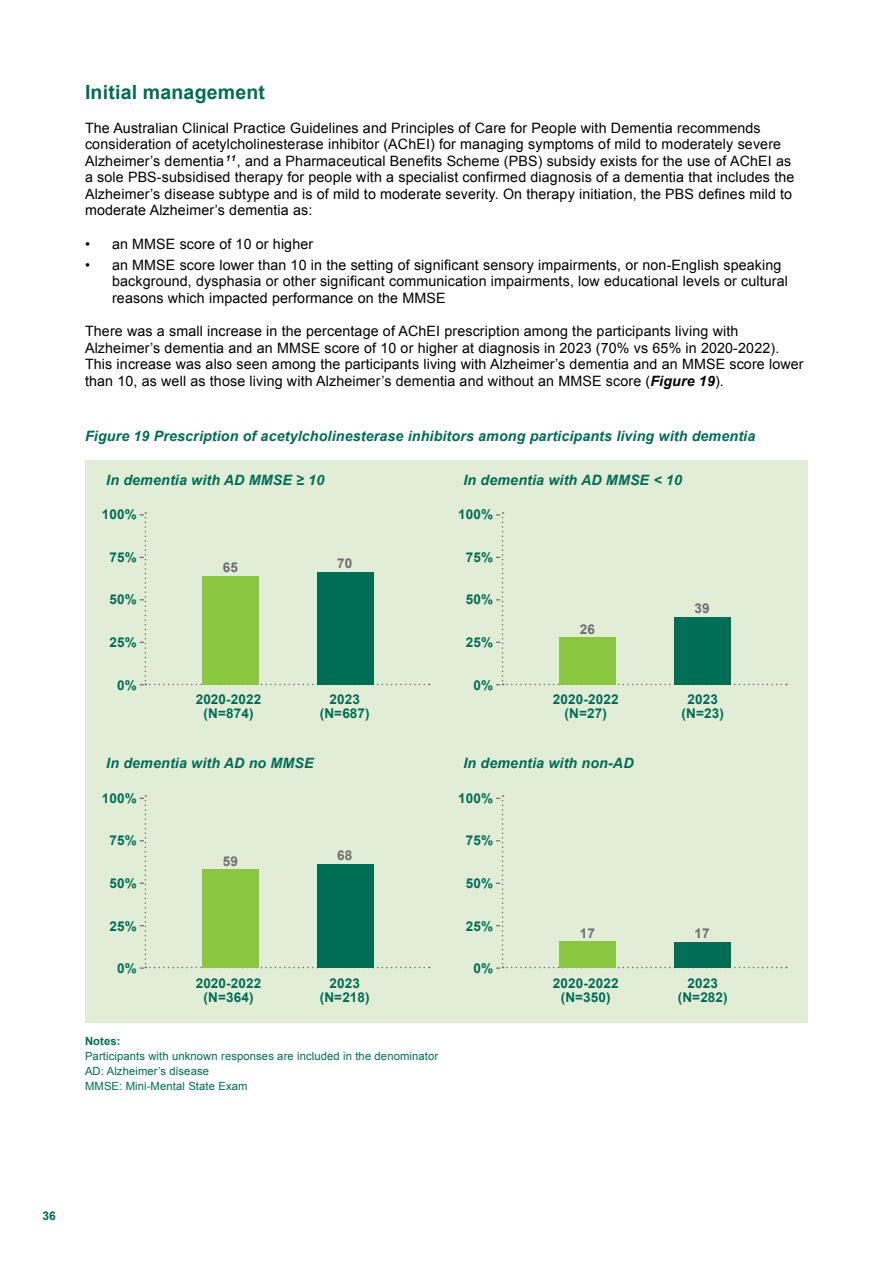
<style>
.page{position:relative;width:893px;height:1263px;background:#fff}
.page>*{position:absolute;margin:0;border:0;box-sizing:border-box;transform-origin:0 0}
.t1{font:700 19.5px "Arial";letter-spacing:.01em;color:#006c55}
.t2{font:14.25px/16.5px "Arial";letter-spacing:.01em;color:#000}
.t3{font:italic 700 14.25px "Arial";letter-spacing:.01em;color:#006c55}
.t4{font:700 13.5px/14.4px "Arial";letter-spacing:.01em;color:#006c55;text-align:center}
.t5{font:700 13.5px "Arial";letter-spacing:.01em;color:#6d6e71}
.t6{font:700 12px "Arial";color:#006c55}
.t7{font:11.25px/15px "Arial";letter-spacing:.01em;color:#006c55}
.t8{font:700 11.25px "Arial";letter-spacing:.01em;color:#006c55}
.s1{font-weight:700;font-style:italic}
</style>
<div class="page">
<div style="left:85px;top:461px;width:723px;height:562px;background:#e2edd7"></div>
<svg style="left:140px;top:512px;width:290px;height:173px"></svg>
<svg style="left:140px;top:795px;width:290px;height:174px"></svg>
<svg style="left:496px;top:512px;width:291px;height:173px"></svg>
<svg style="left:496px;top:795px;width:291px;height:174px"></svg>
<h1 class="t1" style="left:85px;top:80px;width:181px">Initial management</h1>
<p class="t2" style="left:85px;top:120px;width:711px">The Australian Clinical Practice Guidelines and Principles of Care for People with Dementia recommends consideration of acetylcholinesterase inhibitor (AChEI) for managing symptoms of mild to moderately severe Alzheimer’s dementia <sup>11</sup> , and a Pharmaceutical Benefits Scheme (PBS) subsidy exists for the use of AChEI as a sole PBS-subsidised therapy for people with a specialist confirmed diagnosis of a dementia that includes the Alzheimer’s disease subtype and is of mild to moderate severity. On therapy initiation, the PBS defines mild to moderate Alzheimer’s dementia as:</p>
<p class="t2" style="left:85px;top:236px;width:230px">• an MMSE score of 10 or higher</p>
<p class="t2" style="left:112px;top:256px;width:677px;text-indent:-27px">• an MMSE score lower than 10 in the setting of significant sensory impairments, or non-English speaking background, dysphasia or other significant communication impairments, low educational levels or cultural reasons which impacted performance on the MMSE</p>
<p class="t2" style="left:85px;top:323px;width:720px">There was a small increase in the percentage of AChEI prescription among the participants living with Alzheimer’s dementia and an MMSE score of 10 or higher at diagnosis in 2023 (70% vs 65% in 2020-2022).<br>This increase was also seen among the participants living with Alzheimer’s dementia and an MMSE score lower than 10, as well as those living with Alzheimer’s dementia and without an MMSE score (<span class="s1">Figure 19</span>).</p>
<p class="t3" style="left:85px;top:427px;width:672px">Figure 19 Prescription of acetylcholinesterase inhibitors among participants living with dementia</p>
<p class="t3" style="left:106px;top:470px;width:219px">In dementia with AD MMSE ≥ 10</p>
<p class="t3" style="left:463px;top:470px;width:220px">In dementia with AD MMSE &lt; 10</p>
<p class="t4" style="left:102px;top:508px;width:36px">100%</p>
<p class="t4" style="left:458px;top:508px;width:36px">100%</p>
<p class="t4" style="left:109px;top:550px;width:29px">75%</p>
<p class="t5" style="left:223px;top:559px;width:17px">65</p>
<p class="t5" style="left:337px;top:554px;width:17px">70</p>
<p class="t4" style="left:466px;top:550px;width:29px">75%</p>
<p class="t4" style="left:109px;top:593px;width:29px">50%</p>
<p class="t4" style="left:466px;top:593px;width:29px">50%</p>
<p class="t5" style="left:694px;top:599px;width:17px">39</p>
<p class="t5" style="left:580px;top:620px;width:17px">26</p>
<p class="t4" style="left:109px;top:636px;width:29px">25%</p>
<p class="t4" style="left:466px;top:636px;width:29px">25%</p>
<p class="t4" style="left:117px;top:678px;width:21px">0%</p>
<p class="t4" style="left:473px;top:678px;width:21px">0%</p>
<p class="t4" style="left:196px;top:693px;width:67px">2020-2022 (N=874)</p>
<p class="t4" style="left:320px;top:693px;width:51px">2023 (N=687)</p>
<p class="t4" style="left:553px;top:693px;width:67px">2020-2022 (N=27)</p>
<p class="t4" style="left:682px;top:693px;width:44px">2023 (N=23)</p>
<p class="t3" style="left:106px;top:753px;width:209px">In dementia with AD no MMSE</p>
<p class="t3" style="left:463px;top:753px;width:172px">In dementia with non-AD</p>
<p class="t4" style="left:102px;top:791px;width:36px">100%</p>
<p class="t4" style="left:458px;top:791px;width:36px">100%</p>
<p class="t4" style="left:109px;top:834px;width:29px">75%</p>
<p class="t4" style="left:466px;top:834px;width:29px">75%</p>
<p class="t5" style="left:223px;top:852px;width:17px">59</p>
<p class="t5" style="left:337px;top:846px;width:17px">68</p>
<p class="t4" style="left:109px;top:876px;width:29px">50%</p>
<p class="t4" style="left:466px;top:876px;width:29px">50%</p>
<p class="t4" style="left:109px;top:919px;width:29px">25%</p>
<p class="t4" style="left:466px;top:919px;width:29px">25%</p>
<p class="t5" style="left:580px;top:924px;width:17px">17</p>
<p class="t5" style="left:694px;top:924px;width:17px">17</p>
<p class="t4" style="left:117px;top:962px;width:21px">0%</p>
<p class="t4" style="left:473px;top:962px;width:21px">0%</p>
<p class="t4" style="left:196px;top:976px;width:67px">2020-2022 (N=364)</p>
<p class="t4" style="left:320px;top:976px;width:51px">2023 (N=218)</p>
<p class="t4" style="left:553px;top:976px;width:67px">2020-2022 (N=350)</p>
<p class="t4" style="left:678px;top:976px;width:51px">2023 (N=282)</p>
<p class="t8" style="left:85px;top:1034px;width:37px">Notes:</p>
<p class="t7" style="left:85px;top:1049px;width:355px">Participants with unknown responses are included in the denominator<br>AD: Alzheimer’s disease<br>MMSE: Mini-Mental State Exam</p>
<p class="t6" style="left:43px;top:1208px;width:15px">36</p>
</div>
